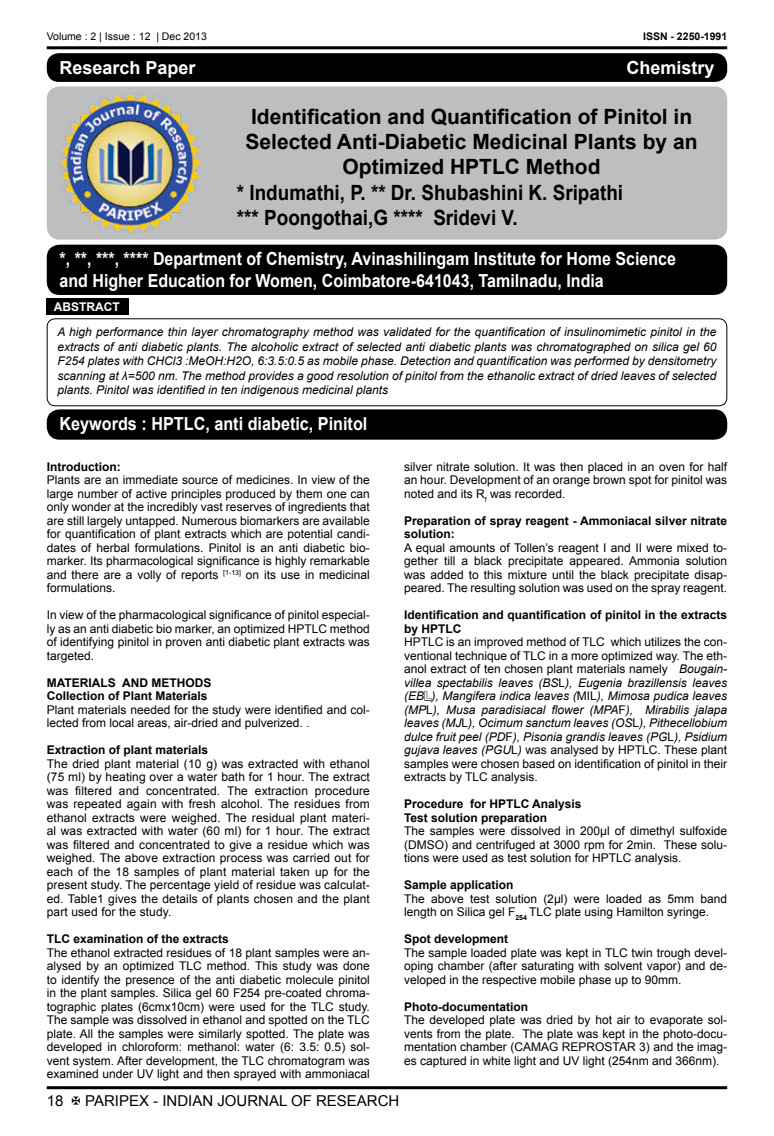
<style>
.page{position:relative;width:774px;height:1136px;background:#fff}
.page>*{position:absolute;margin:0;border:0;box-sizing:border-box;transform-origin:0 0}
.t1{font:700 21px "Arial";color:#000}
.t2{font:700 21px "Arial";color:#000;scale:.9 1}
.t3{font:700 18px/21.6px "Arial";color:#fff;scale:.89 1}
.t4{font:700 18px "Arial";color:#fff;scale:.9 1}
.t5{font:700 18px "Arial";color:#fff}
.t6{font:15px "Arial";color:#000}
.t7{font:12px/13.5px "Arial";color:#000;text-align:justify}
.t8{font:italic 12px/13.5px "Arial";color:#000;text-align:justify}
.t9{font:700 12px/13.5px "Arial";color:#000}
.t10{font:700 12px "Arial";color:#fff}
.t11{font:10.5px "Arial";color:#000}
.t12{font:700 10.5px "Arial";color:#000}
.s1{font-style:normal}
.s2{font-weight:700;font-style:normal;color:#fff}
</style>
<div class="page">
<hr style="left:47px;top:46px;width:680px;height:3px;background:#000">
<hr style="left:47px;top:1086px;width:680px;height:3px;background:#000">
<div style="left:47px;top:86px;width:680px;height:153px;background:#bcbec0;border-radius:13px"></div>
<div style="left:47px;top:53px;width:680px;height:29px;background:#000;border-radius:12px"></div>
<img style="left:61px;top:93px;width:139px;height:140px">
<div style="left:47px;top:244px;width:680px;height:51px;background:#000;border-radius:13px"></div>
<div style="left:47px;top:318px;width:680px;height:88px;border:1px solid #000;border-radius:8px"></div>
<div style="left:47px;top:298px;width:82px;height:16px;background:#000"></div>
<div style="left:47px;top:409px;width:680px;height:30px;background:#000;border-radius:13px"></div>
<svg style="left:424px;top:691px;width:8px;height:10px"></svg>
<p class="t11" style="left:47px;top:33px;width:162px">Volume : 2 | Issue : 12 | Dec 2013</p>
<p class="t12" style="left:643px;top:31px;width:86px">ISSN - 2250-1991</p>
<h2 class="t5" style="left:60px;top:55px;width:138px">Research Paper</h2>
<h2 class="t5" style="left:626px;top:56px;width:90px">Chemistry</h2>
<h1 class="t1" style="left:251px;top:103px;width:443px">Identification and Quantification of Pinitol in</h1>
<h1 class="t1" style="left:245px;top:128px;width:454px">Selected Anti-Diabetic Medicinal Plants by an</h1>
<h1 class="t1" style="left:343px;top:153px;width:259px">Optimized HPTLC Method</h1>
<h1 class="t2" style="left:237px;top:178px;width:431px">* Indumathi, P. ** Dr. Shubashini K. Sripathi</h1>
<h1 class="t2" style="left:237px;top:203px;width:314px">*** Poongothai,G **** Sridevi V.</h1>
<h2 class="t3" style="left:60px;top:248px;width:694px">*, **, ***, **** Department of Chemistry, Avinashilingam Institute for Home Science and Higher Education for Women, Coimbatore-641043, Tamilnadu, India</h2>
<p class="t10" style="left:54px;top:299px;width:67px">ABSTRACT</p>
<p class="t8" style="left:57px;top:325px;width:661px;line-height:14.4px">A high performance thin layer chromatography method was validated for the quantification of insulinomimetic pinitol in the extracts of anti diabetic plants. The alcoholic extract of selected anti diabetic plants was chromatographed on silica gel 60<br>F254 plates with CHCl3 :MeOH:H2O, 6:3.5:0.5 as mobile phase. Detection and quantification was performed by densitometry scanning at λ=500 nm. The method provides a good resolution of pinitol from the ethanolic extract of dried leaves of selected plants. Pinitol was identified in ten indigenous medicinal plants</p>
<h2 class="t4" style="left:60px;top:411px;width:344px">Keywords : HPTLC, anti diabetic, Pinitol</h2>
<p class="t9" style="left:47px;top:460px;width:75px">Introduction:</p>
<p class="t7" style="left:47px;top:474px;width:325px">Plants are an immediate source of medicines. In view of the large number of active principles produced by them one can only wonder at the incredibly vast reserves of ingredients that are still largely untapped. Numerous biomarkers are available for quantification of plant extracts which are potential candi&shy;dates of herbal formulations. Pinitol is an anti diabetic bio&shy;marker. Its pharmacological significance is highly remarkable and there are a volly of reports <sup>[1-13]</sup> on its use in medicinal formulations.</p>
<p class="t7" style="left:47px;top:608px;width:325px">In view of the pharmacological significance of pinitol especial&shy;ly as an anti diabetic bio marker, an optimized HPTLC method of identifying pinitol in proven anti diabetic plant extracts was targeted.</p>
<p class="t9" style="left:47px;top:676px;width:166px">MATERIALS AND METHODS<br>Collection of Plant Materials</p>
<p class="t7" style="left:47px;top:702px;width:325px">Plant materials needed for the study were identified and col&shy;lected from local areas, air-dried and pulverized. .</p>
<p class="t9" style="left:47px;top:743px;width:163px">Extraction of plant materials</p>
<p class="t7" style="left:47px;top:756px;width:325px">The dried plant material (10 g) was extracted with ethanol (75 ml) by heating over a water bath for 1 hour. The extract was filtered and concentrated. The extraction procedure was repeated again with fresh alcohol. The residues from ethanol extracts were weighed. The residual plant materi&shy;al was extracted with water (60 ml) for 1 hour. The extract was filtered and concentrated to give a residue which was weighed. The above extraction process was carried out for each of the 18 samples of plant material taken up for the present study. The percentage yield of residue was calculat&shy;ed. Table1 gives the details of plants chosen and the plant part used for the study.</p>
<p class="t9" style="left:47px;top:932px;width:184px">TLC examination of the extracts</p>
<p class="t7" style="left:47px;top:945px;width:325px">The ethanol extracted residues of 18 plant samples were an&shy;alysed by an optimized TLC method. This study was done to identify the presence of the anti diabetic molecule pinitol in the plant samples. Silica gel 60 F254 pre-coated chroma&shy;tographic plates (6cmх10cm) were used for the TLC study.<br>The sample was dissolved in ethanol and spotted on the TLC plate. All the samples were similarly spotted. The plate was developed in chloroform: methanol: water (6: 3.5: 0.5) sol&shy;vent system. After development, the TLC chromatogram was examined under UV light and then sprayed with ammoniacal</p>
<p class="t7" style="left:404px;top:460px;width:325px">silver nitrate solution. It was then placed in an oven for half an hour. Development of an orange brown spot for pinitol was noted and its R<sub>f</sub> was recorded.</p>
<p class="t9" style="left:404px;top:514px;width:325px">Preparation of spray reagent - Ammoniacal silver nitrate solution:</p>
<p class="t7" style="left:404px;top:540px;width:325px">A equal amounts of Tollen’s reagent I and II were mixed to&shy;gether till a black precipitate appeared. Ammonia solution was added to this mixture until the black precipitate disap&shy;peared. The resulting solution was used on the spray reagent.</p>
<p class="t9" style="left:404px;top:608px;width:325px">Identification and quantification of pinitol in the extracts by HPTLC</p>
<p class="t8" style="left:404px;top:636px;width:325px"><span class="s1">HPTLC is an improved method of TLC which utilizes the con&shy;ventional technique of TLC in a more optimized way. The eth&shy;anol extract of ten chosen plant materials namely</span> Bougain&shy;villea spectabilis leaves (BS<span class="s1">L</span>), Eugenia brazillensis leaves (EB<span class="s2">L</span>), Mangifera indica leaves (<span class="s1">MIL</span>), Mimosa pudica leaves (MP<span class="s1">L</span>), Musa paradisiacal flower (MPA<span class="s1">F</span>), Mirabilis jalapa leaves (MJ<span class="s1">L</span>), Ocimum sanctum leaves (OS<span class="s1">L</span>), Pithecellobium dulce fruit peel (PD<span class="s1">F</span>), Pisonia grandis leaves (PG<span class="s1">L</span>), Psidium gujava leaves (PGU<span class="s1">L</span>) <span class="s1">was analysed by HPTLC. These plant samples were chosen based on identification of pinitol in their extracts by TLC analysis.</span></p>
<p class="t9" style="left:404px;top:797px;width:179px">Procedure for HPTLC Analysis<br>Test solution preparation</p>
<p class="t7" style="left:404px;top:824px;width:325px">The samples were dissolved in 200µl of dimethyl sulfoxide (DMSO) and centrifuged at 3000 rpm for 2min. These solu&shy;tions were used as test solution for HPTLC analysis.</p>
<p class="t9" style="left:404px;top:878px;width:111px">Sample application</p>
<p class="t7" style="left:404px;top:892px;width:325px">The above test solution (2µl) were loaded as 5mm band length on Silica gel F<sub>254</sub> TLC plate using Hamilton syringe.</p>
<p class="t9" style="left:404px;top:932px;width:106px">Spot development</p>
<p class="t7" style="left:404px;top:946px;width:325px">The sample loaded plate was kept in TLC twin trough devel&shy;oping chamber (after saturating with solvent vapor) and de&shy;veloped in the respective mobile phase up to 90mm.</p>
<p class="t9" style="left:404px;top:1000px;width:126px">Photo-documentation</p>
<p class="t7" style="left:404px;top:1014px;width:325px">The developed plate was dried by hot air to evaporate sol&shy;vents from the plate. The plate was kept in the photo-docu&shy;mentation chamber (CAMAG REPROSTAR 3) and the imag&shy;es captured in white light and UV light (254nm and 366nm).</p>
<p class="t6" style="left:47px;top:1094px;width:18px">18</p>
<p class="t6" style="left:85px;top:1094px;width:316px">PARIPEX - INDIAN JOURNAL OF RESEARCH</p>
</div>
